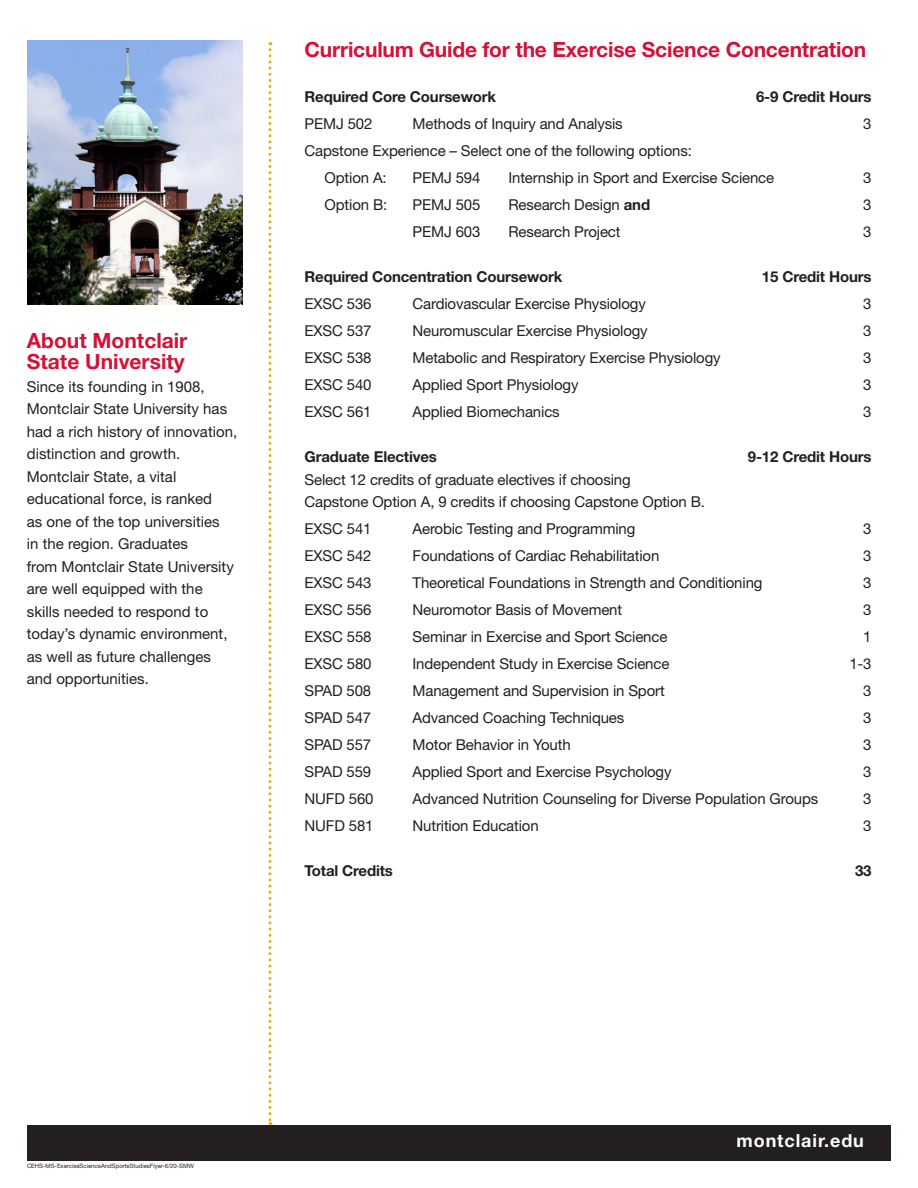
<style>
.page{position:relative;width:918px;height:1188px;background:#fff}
.page>*{position:absolute;margin:0;border:0;box-sizing:border-box;transform-origin:0 0}
.red_subheads{font:700 21px/21px "Helvetica Neue LT Pro";letter-spacing:-.01em;color:#d11337}
.t1{font:700 18px "Helvetica Neue LT Pro";letter-spacing:.05em;color:#fff}
.t2{font:15px/22.5px "Helvetica Neue LT Pro";letter-spacing:-.01em;color:#231f20}
.t3{font:700 15px "Helvetica Neue LT Pro";letter-spacing:-.01em;color:#231f20}
.t4{font:6px "Helvetica Neue LT Pro";color:#231f20}
.s1{font-weight:700}
</style>
<div class="page">
<div style="left:27px;top:1126px;width:864px;height:35px;background:#231f20"></div>
<svg style="left:268px;top:42px;width:4px;height:1083px"></svg>
<img style="left:27px;top:41px;width:216px;height:263px">
<p class="red_subheads" style="left:27px;top:330px;width:162px">About Montclair<br>State University</p>
<p class="t2" style="left:27px;top:375px;width:212px">Since its founding in 1908,<br>Montclair State University has had a rich history of innovation,</p>
<p class="t2" style="left:27px;top:442px;width:208px">distinction and growth.<br>Montclair State, a vital educational force, is ranked<br>as one of the top universities in the region. Graduates<br>from Montclair State University are well equipped with the skills needed to respond to today’s dynamic environment, as well as future challenges and opportunities.</p>
<p class="red_subheads" style="left:305px;top:39px;width:563px">Curriculum Guide for the Exercise Science Concentration</p>
<p class="t3" style="left:305px;top:88px;width:193px">Required Core Coursework</p>
<p class="t3" style="left:756px;top:88px;width:117px">6-9 Credit Hours</p>
<p class="t2" style="left:305px;top:112px;width:69px">PEMJ 502</p>
<p class="t2" style="left:413px;top:112px;width:212px">Methods of Inquiry and Analysis</p>
<p class="t2" style="left:863px;top:112px;width:10px">3</p>
<p class="t2" style="left:305px;top:139px;width:389px">Capstone Experience – Select one of the following options:</p>
<p class="t2" style="left:325px;top:166px;width:64px">Option A:</p>
<p class="t2" style="left:413px;top:166px;width:69px">PEMJ 594</p>
<p class="t2" style="left:508px;top:166px;width:267px">Internship in Sport and Exercise Science</p>
<p class="t2" style="left:863px;top:166px;width:10px">3</p>
<p class="t2" style="left:325px;top:193px;width:64px">Option B:</p>
<p class="t2" style="left:413px;top:193px;width:69px">PEMJ 505</p>
<p class="t2" style="left:508px;top:193px;width:143px">Research Design <span class="s1">and</span></p>
<p class="t2" style="left:863px;top:193px;width:10px">3</p>
<p class="t2" style="left:413px;top:220px;width:69px">PEMJ 603</p>
<p class="t2" style="left:508px;top:220px;width:114px">Research Project</p>
<p class="t2" style="left:863px;top:220px;width:10px">3</p>
<p class="t3" style="left:305px;top:268px;width:259px">Required Concentration Coursework</p>
<p class="t3" style="left:762px;top:268px;width:111px">15 Credit Hours</p>
<p class="t2" style="left:305px;top:292px;width:69px">EXSC 536</p>
<p class="t2" style="left:413px;top:292px;width:235px">Cardiovascular Exercise Physiology</p>
<p class="t2" style="left:863px;top:292px;width:10px">3</p>
<p class="t2" style="left:305px;top:319px;width:69px">EXSC 537</p>
<p class="t2" style="left:413px;top:319px;width:237px">Neuromuscular Exercise Physiology</p>
<p class="t2" style="left:863px;top:319px;width:10px">3</p>
<p class="t2" style="left:305px;top:346px;width:69px">EXSC 538</p>
<p class="t2" style="left:413px;top:346px;width:310px">Metabolic and Respiratory Exercise Physiology</p>
<p class="t2" style="left:863px;top:346px;width:10px">3</p>
<p class="t2" style="left:305px;top:373px;width:69px">EXSC 540</p>
<p class="t2" style="left:413px;top:373px;width:168px">Applied Sport Physiology</p>
<p class="t2" style="left:863px;top:373px;width:10px">3</p>
<p class="t2" style="left:305px;top:400px;width:69px">EXSC 561</p>
<p class="t2" style="left:413px;top:400px;width:149px">Applied Biomechanics</p>
<p class="t2" style="left:863px;top:400px;width:10px">3</p>
<p class="t3" style="left:305px;top:448px;width:134px">Graduate Electives</p>
<p class="t3" style="left:748px;top:448px;width:125px">9-12 Credit Hours</p>
<p class="t2" style="left:305px;top:468px;width:402px">Select 12 credits of graduate electives if choosing<br>Capstone Option A, 9 credits if choosing Capstone Option B.</p>
<p class="t2" style="left:305px;top:517px;width:69px">EXSC 541</p>
<p class="t2" style="left:413px;top:517px;width:224px">Aerobic Testing and Programming</p>
<p class="t2" style="left:863px;top:517px;width:10px">3</p>
<p class="t2" style="left:305px;top:544px;width:69px">EXSC 542</p>
<p class="t2" style="left:413px;top:544px;width:248px">Foundations of Cardiac Rehabilitation</p>
<p class="t2" style="left:863px;top:544px;width:10px">3</p>
<p class="t2" style="left:305px;top:571px;width:69px">EXSC 543</p>
<p class="t2" style="left:413px;top:571px;width:351px">Theoretical Foundations in Strength and Conditioning</p>
<p class="t2" style="left:863px;top:571px;width:10px">3</p>
<p class="t2" style="left:305px;top:598px;width:69px">EXSC 556</p>
<p class="t2" style="left:413px;top:598px;width:211px">Neuromotor Basis of Movement</p>
<p class="t2" style="left:863px;top:598px;width:10px">3</p>
<p class="t2" style="left:305px;top:625px;width:69px">EXSC 558</p>
<p class="t2" style="left:413px;top:625px;width:256px">Seminar in Exercise and Sport Science</p>
<p class="t2" style="left:863px;top:625px;width:10px">1</p>
<p class="t2" style="left:305px;top:652px;width:69px">EXSC 580</p>
<p class="t2" style="left:413px;top:652px;width:258px">Independent Study in Exercise Science</p>
<p class="t2" style="left:849px;top:652px;width:24px">1-3</p>
<p class="t2" style="left:305px;top:679px;width:68px">SPAD 508</p>
<p class="t2" style="left:413px;top:679px;width:254px">Management and Supervision in Sport</p>
<p class="t2" style="left:863px;top:679px;width:10px">3</p>
<p class="t2" style="left:305px;top:706px;width:68px">SPAD 547</p>
<p class="t2" style="left:413px;top:706px;width:213px">Advanced Coaching Techniques</p>
<p class="t2" style="left:863px;top:706px;width:10px">3</p>
<p class="t2" style="left:305px;top:733px;width:68px">SPAD 557</p>
<p class="t2" style="left:413px;top:733px;width:160px">Motor Behavior in Youth</p>
<p class="t2" style="left:863px;top:733px;width:10px">3</p>
<p class="t2" style="left:305px;top:760px;width:68px">SPAD 559</p>
<p class="t2" style="left:413px;top:760px;width:261px">Applied Sport and Exercise Psychology</p>
<p class="t2" style="left:863px;top:760px;width:10px">3</p>
<p class="t2" style="left:305px;top:787px;width:70px">NUFD 560</p>
<p class="t2" style="left:413px;top:787px;width:407px">Advanced Nutrition Counseling for Diverse Population Groups</p>
<p class="t2" style="left:863px;top:787px;width:10px">3</p>
<p class="t2" style="left:305px;top:814px;width:70px">NUFD 581</p>
<p class="t2" style="left:413px;top:814px;width:128px">Nutrition Education</p>
<p class="t2" style="left:863px;top:814px;width:10px">3</p>
<p class="t3" style="left:305px;top:862px;width:90px">Total Credits</p>
<p class="t3" style="left:855px;top:862px;width:18px">33</p>
<p class="t4" style="left:27px;top:1162px;width:168px">CEHS-MS-ExerciseScienceAndSportsStudiesFlyer-6/20-SMW</p>
<p class="t1" style="left:737px;top:1129px;width:129px">montclair.edu</p>
</div>
